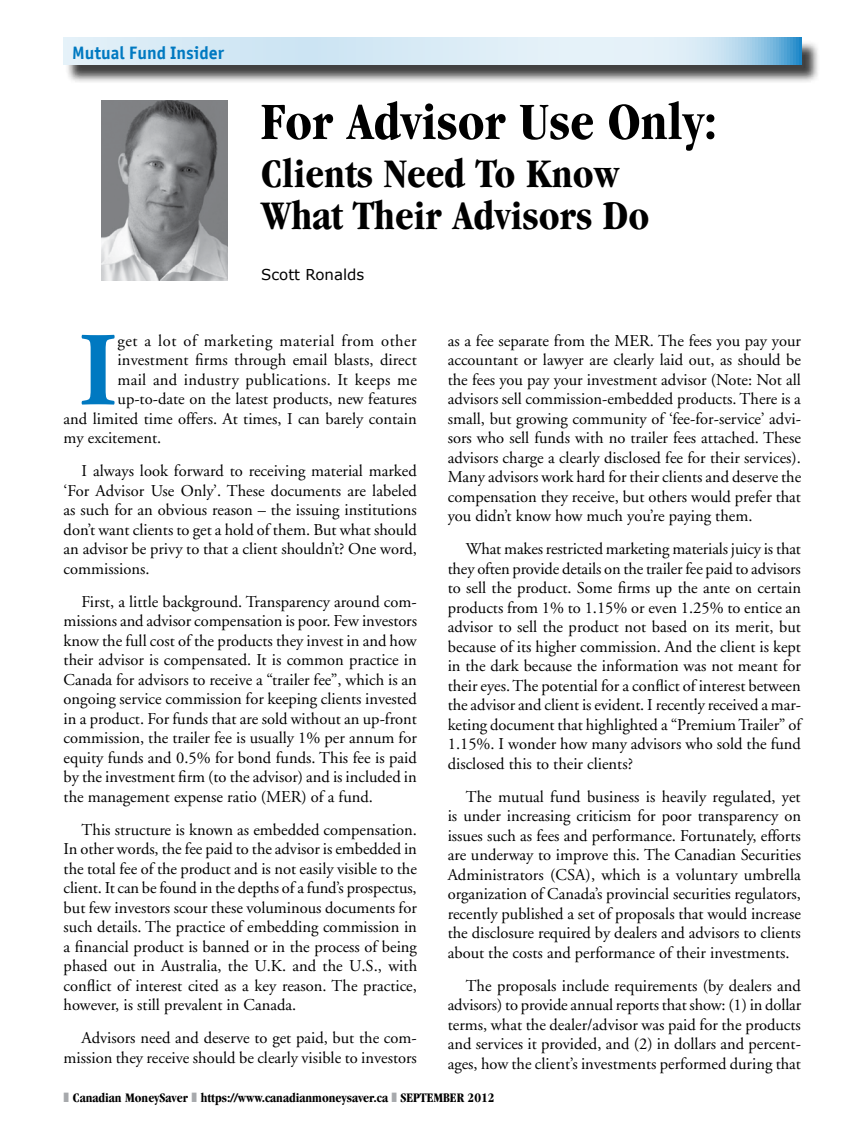
<style>
.page{position:relative;width:864px;height:1134px;background:#fff}
.page>*{position:absolute;margin:0;border:0;box-sizing:border-box;transform-origin:0 0}
.t1{font:700 104.7px "Adobe Garamond";color:#0079c1}
.t2{font:700 condensed 54px "Garamond";color:#000}
.t3{font:700 condensed 42px/42px "Garamond";color:#000}
.t4{font:700 18px "Officina Sans CTT";color:#0079c1}
.t5{font:16.5px/19.5px "Adobe Garamond";color:#000;text-align:justify}
.t6{font:16.5px "Adobe Garamond";letter-spacing:.03em;color:#000}
.t7{font:15px "Verdana";color:#000}
.t8{font:700 condensed 13.5px "Garamond";color:#000}
</style>
<div class="page">
<div style="left:65px;top:40px;width:755px;height:44px;background:#000;opacity:.75"></div>
<svg style="left:63px;top:38px;width:738px;height:27px;background:#d1e6f3"></svg>
<img style="left:101px;top:101px;width:126px;height:180px">
<p class="t4" style="left:72px;top:43px;width:153px">Mutual Fund Insider</p>
<h2 class="t2" style="left:261px;top:91px;width:458px">For Advisor Use Only:</h2>
<h3 class="t3" style="left:261px;top:152px;width:390px">Clients Need To Know<br>What Their Advisors Do</h3>
<p class="t7" style="left:261px;top:265px;width:105px">Scott Ronalds</p>
<h1 class="t1" style="left:79px;top:314px;width:40px">I</h1>
<p class="t6" style="left:118px;top:332px;width:301px">get a lot of marketing material from other</p>
<p class="t5" style="left:118px;top:351px;width:301px">investment firms through email blasts, direct</p>
<p class="t5" style="left:118px;top:370px;width:301px">mail and industry publications. It keeps me</p>
<p class="t5" style="left:118px;top:390px;width:301px">up-to-date on the latest products, new features</p>
<p class="t5" style="left:64px;top:409px;width:355px">and limited time offers. At times, I can barely contain</p>
<p class="t5" style="left:64px;top:429px;width:99px">my excitement.</p>
<p class="t5" style="left:64px;top:462px;width:355px;text-indent:18px">I always look forward to receiving material marked ‘For Advisor Use Only’. These documents are labeled as such for an obvious reason – the issuing institutions don’t want clients to get a hold of them. But what should an advisor be privy to that a client shouldn’t? One word, commissions.</p>
<p class="t5" style="left:64px;top:592px;width:355px;text-indent:18px">First, a little background. Transparency around com&shy;missions and advisor compensation is poor. Few investors know the full cost of the products they invest in and how their advisor is compensated. It is common practice in Canada for advisors to receive a “trailer fee”, which is an ongoing service commission for keeping clients invested in a product. For funds that are sold without an up-front commission, the trailer fee is usually 1% per annum for equity funds and 0.5% for bond funds. This fee is paid by the investment firm (to the advisor) and is included in the management expense ratio (MER) of a fund.</p>
<p class="t5" style="left:64px;top:820px;width:355px;text-indent:18px">This structure is known as embedded compensation.<br>In other words, the fee paid to the advisor is embedded in the total fee of the product and is not easily visible to the client. It can be found in the depths of a fund’s prospectus, but few investors scour these voluminous documents for such details. The practice of embedding commission in a financial product is banned or in the process of being phased out in Australia, the U.K. and the U.S., with conflict of interest cited as a key reason. The practice, however, is still prevalent in Canada.</p>
<p class="t5" style="left:64px;top:1029px;width:355px;text-align:right">Advisors need and deserve to get paid, but the com&shy;mission they receive should be clearly visible to investors</p>
<p class="t5" style="left:448px;top:331px;width:355px">as a fee separate from the MER. The fees you pay your accountant or lawyer are clearly laid out, as should be the fees you pay your investment advisor (Note: Not all advisors sell commission-embedded products. There is a small, but growing community of ‘fee-for-service’ advi&shy;sors who sell funds with no trailer fees attached. These advisors charge a clearly disclosed fee for their services).<br>Many advisors work hard for their clients and deserve the compensation they receive, but others would prefer that you didn’t know how much you’re paying them.</p>
<p class="t5" style="left:448px;top:540px;width:355px;text-indent:18px">What makes restricted marketing materials juicy is that they often provide details on the trailer fee paid to advisors to sell the product. Some firms up the ante on certain products from 1% to 1.15% or even 1.25% to entice an advisor to sell the product not based on its merit, but because of its higher commission. And the client is kept in the dark because the information was not meant for their eyes. The potential for a conflict of interest between the advisor and client is evident. I recently received a mar&shy;keting document that highlighted a “Premium Trailer” of 1.15%. I wonder how many advisors who sold the fund disclosed this to their clients?</p>
<p class="t5" style="left:448px;top:787px;width:355px;text-indent:18px">The mutual fund business is heavily regulated, yet is under increasing criticism for poor transparency on issues such as fees and performance. Fortunately, efforts are underway to improve this. The Canadian Securities Administrators (CSA), which is a voluntary umbrella organization of Canada’s provincial securities regulators, recently published a set of proposals that would increase the disclosure required by dealers and advisors to clients about the costs and performance of their investments.</p>
<p class="t5" style="left:448px;top:976px;width:355px;text-indent:18px">The proposals include requirements (by dealers and advisors) to provide annual reports that show: (1) in dollar terms, what the dealer/advisor was paid for the products and services it provided, and (2) in dollars and percent&shy;ages, how the client’s investments performed during that</p>
<p class="t8" style="left:73px;top:1090px;width:423px">Canadian MoneySaver https://www.canadianmoneysaver.ca september 2012</p>
</div>
